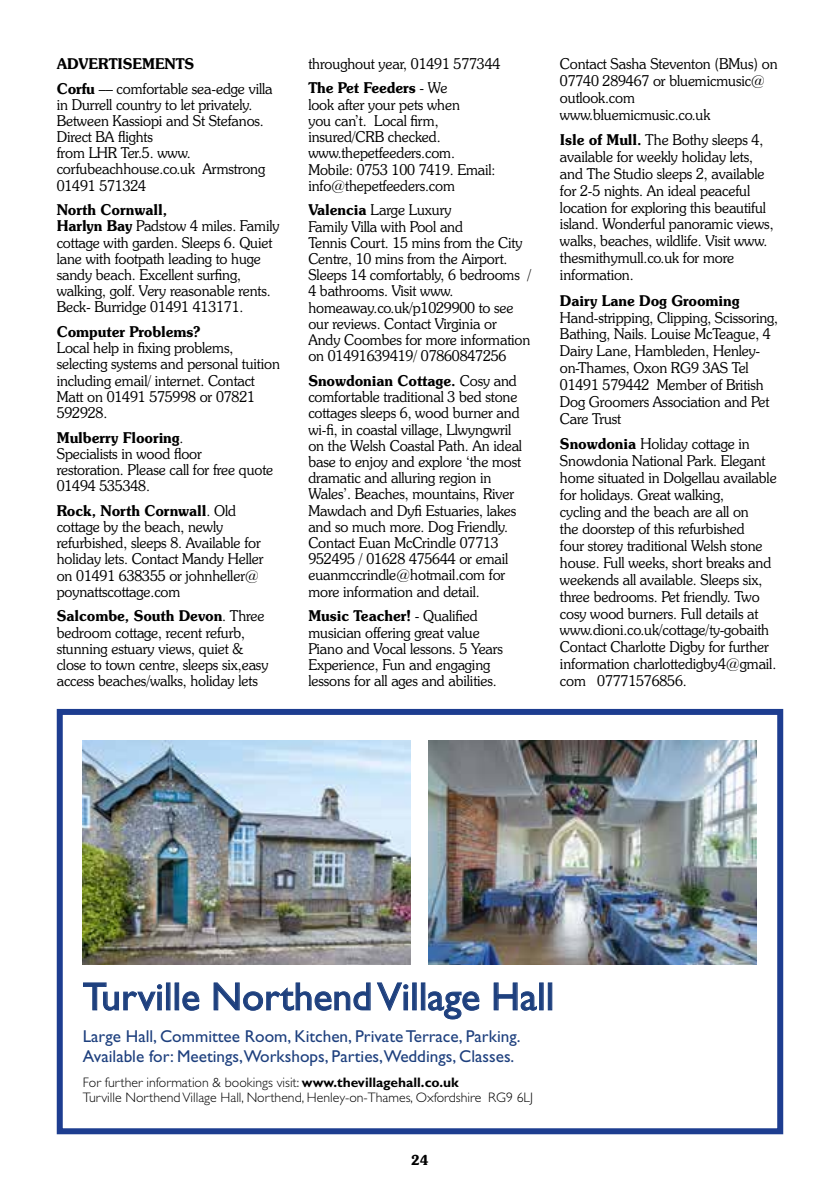
<style>
.page{position:relative;width:840px;height:1191px;background:#fff}
.page>*{position:absolute;margin:0;border:0;box-sizing:border-box;transform-origin:0 0}
.t1{font:39.6px "Gill Alt One";color:#1e407e}
.t2{font:17.2px/20.6px "Gill Alt One";color:#1e407e}
.t3{font:300 15px/16.2px "Souvenir IT Cby BT";letter-spacing:-.01em;color:#000;scale:.96 1}
.t4{font:600 15px "Souvenir IT Cby BT";letter-spacing:-.01em;color:#000;scale:.96 1}
.t5{font:600 14px "Souvenir IT Cby BT";color:#000}
.t6{font:300 13.8px/15.4px "Gill Alt One";color:#000}
.s1{font-weight:600}
.s2{font-weight:700}
</style>
<div class="page">
<img style="left:83px;top:741px;width:327px;height:223px">
<img style="left:428px;top:741px;width:328px;height:223px">
<svg style="left:83px;top:982px;width:79px;height:28px"></svg>
<div style="left:166px;top:982px;width:4px;height:28px;border:1px solid #1e407e"></div>
<div style="left:175px;top:982px;width:4px;height:28px;border:1px solid #1e407e"></div>
<svg style="left:182px;top:991px;width:17px;height:19px"></svg>
<svg style="left:214px;top:982px;width:156px;height:28px"></svg>
<svg style="left:377px;top:982px;width:31px;height:28px"></svg>
<div style="left:412px;top:982px;width:4px;height:28px;border:1px solid #1e407e"></div>
<div style="left:421px;top:982px;width:4px;height:28px;border:1px solid #1e407e"></div>
<svg style="left:428px;top:991px;width:51px;height:28px"></svg>
<svg style="left:493px;top:982px;width:43px;height:28px"></svg>
<div style="left:539px;top:982px;width:4px;height:28px;border:1px solid #1e407e"></div>
<div style="left:548px;top:982px;width:3px;height:28px;border:1px solid #1e407e"></div>
<div style="left:57px;top:709px;width:725px;height:425px;border:6px solid #1d3d90"></div>
<p class="t3" style="left:57px;top:51px;width:226px;line-height:24.6px"><span class="s1">ADVERTISEMENTS<br>Corfu</span> –– comfortable sea-edge villa</p>
<p class="t3" style="left:57px;top:96px;width:218px">in Durrell country to let privately.<br>Between Kassiopi and St Stefanos.<br>Direct BA flights<br>from LHR Ter.5. www. corfubeachhouse.co.uk Armstrong<br>01491 571324</p>
<p class="t3" style="left:57px;top:202px;width:233px"><span class="s1">North Cornwall,<br>Harlyn Bay</span> Padstow 4 miles. Family cottage with garden. Sleeps 6. Quiet lane with footpath leading to huge sandy beach. Excellent surfing, walking, golf. Very reasonable rents.<br>Beck- Burridge 01491 413171.</p>
<p class="t4" style="left:57px;top:322px;width:151px">Computer Problems?</p>
<p class="t3" style="left:57px;top:340px;width:234px">Local help in fixing problems, selecting systems and personal tuition including email/ internet. Contact<br>Matt on 01491 575998 or 07821<br>592928.</p>
<p class="t3" style="left:57px;top:429px;width:227px"><span class="s1">Mulberry Flooring</span>.<br>Specialists in wood floor<br>restoration. Please call for free quote<br>01494 535348.</p>
<p class="t3" style="left:57px;top:502px;width:217px"><span class="s1">Rock, North Cornwall</span>. Old cottage by the beach, newly refurbished, sleeps 8. Available for holiday lets. Contact Mandy Heller on 01491 638355 or johnheller@ poynattscottage.com</p>
<p class="t3" style="left:57px;top:608px;width:222px"><span class="s1">Salcombe, South Devon</span>. Three bedroom cottage, recent refurb, stunning estuary views, quiet &amp; close to town centre, sleeps six,easy access beaches/walks, holiday lets</p>
<p class="t3" style="left:308px;top:51px;width:201px;line-height:24.8px">throughout year, 01491 577344<br><span class="s1">The Pet Feeders</span> - We</p>
<p class="t3" style="left:308px;top:96px;width:196px">look after your pets when<br>you can’t. Local firm, insured/CRB checked. www.thepetfeeders.com.<br>Mobile: 0753 100 7419. Email: info@thepetfeeders.com</p>
<p class="t3" style="left:308px;top:202px;width:233px"><span class="s1">Valencia</span> Large Luxury<br>Family Villa with Pool and<br>Tennis Court. 15 mins from the City<br>Centre, 10 mins from the Airport.<br>Sleeps 14 comfortably, 6 bedrooms /<br>4 bathrooms. Visit www. homeaway.co.uk/p1029900 to see our reviews. Contact Virginia or<br>Andy Coombes for more information on 01491639419/ 07860847256</p>
<p class="t3" style="left:308px;top:372px;width:224px"><span class="s1">Snowdonian Cottage.</span> Cosy and comfortable traditional 3 bed stone cottages sleeps 6, wood burner and wi-fi, in coastal village, Llwyngwril on the Welsh Coastal Path. An ideal base to enjoy and explore ‘the most dramatic and alluring region in<br>Wales’. Beaches, mountains, River<br>Mawdach and Dyfi Estuaries, lakes and so much more. Dog Friendly.<br>Contact Euan McCrindle 07713<br>952495 / 01628 475644 or email euanmccrindle@hotmail.com for more information and detail.</p>
<p class="t3" style="left:308px;top:608px;width:204px"><span class="s1">Music Teacher!</span> - Qualified musician offering great value<br>Piano and Vocal lessons. 5 Years<br>Experience, Fun and engaging lessons for all ages and abilities.</p>
<p class="t3" style="left:559px;top:55px;width:228px;line-height:17px">Contact Sasha Steventon (BMus) on<br>07740 289467 or bluemicmusic@ outlook.com www.bluemicmusic.co.uk</p>
<p class="t3" style="left:559px;top:131px;width:224px;line-height:17px"><span class="s1">Isle of Mull.</span> The Bothy sleeps 4, available for weekly holiday lets, and The Studio sleeps 2, available for 2-5 nights. An ideal peaceful location for exploring this beautiful island. Wonderful panoramic views, walks, beaches, wildlife. Visit www. thesmithymull.co.uk for more information.</p>
<p class="t4" style="left:559px;top:291px;width:189px">Dairy Lane Dog Grooming</p>
<p class="t3" style="left:559px;top:308px;width:229px;line-height:17px">Hand-stripping, Clipping, Scissoring,<br>Bathing, Nails. Louise McTeague, 4<br>Dairy Lane, Hambleden, Henley&shy;on-Thames, Oxon RG9 3AS Tel<br>01491 579442 Member of British<br>Dog Groomers Association and Pet<br>Care Trust</p>
<p class="t3" style="left:559px;top:435px;width:227px;line-height:17px"><span class="s1">Snowdonia</span> Holiday cottage in Snowdonia National Park. Elegant home situated in Dolgellau available for holidays. Great walking,<br>cycling and the beach are all on<br>the doorstep of this refurbished<br>four storey traditional Welsh stone house. Full weeks, short breaks and weekends all available. Sleeps six, three bedrooms. Pet friendly. Two cosy wood burners. Full details at www.dioni.co.uk/cottage/ty-gobaith Contact Charlotte Digby for further information charlottedigby4@gmail. com 07771576856.</p>
<h1 class="t1" style="left:83px;top:973px;width:473px">Turville Northend Village Hall</h1>
<p class="t2" style="left:83px;top:1025px;width:439px">Large Hall, Committee Room, Kitchen, Private Terrace, Parking.<br>Available for: Meetings,Workshops, Parties,Weddings, Classes.</p>
<p class="t6" style="left:83px;top:1074px;width:451px">For further information &amp; bookings visit: <span class="s2">www.thevillagehall.co.uk<br></span>Turville Northend Village Hall, Northend, Henley-on-Thames, Oxfordshire RG9 6LJ</p>
<p class="t5" style="left:411px;top:1151px;width:19px">24</p>
</div>
